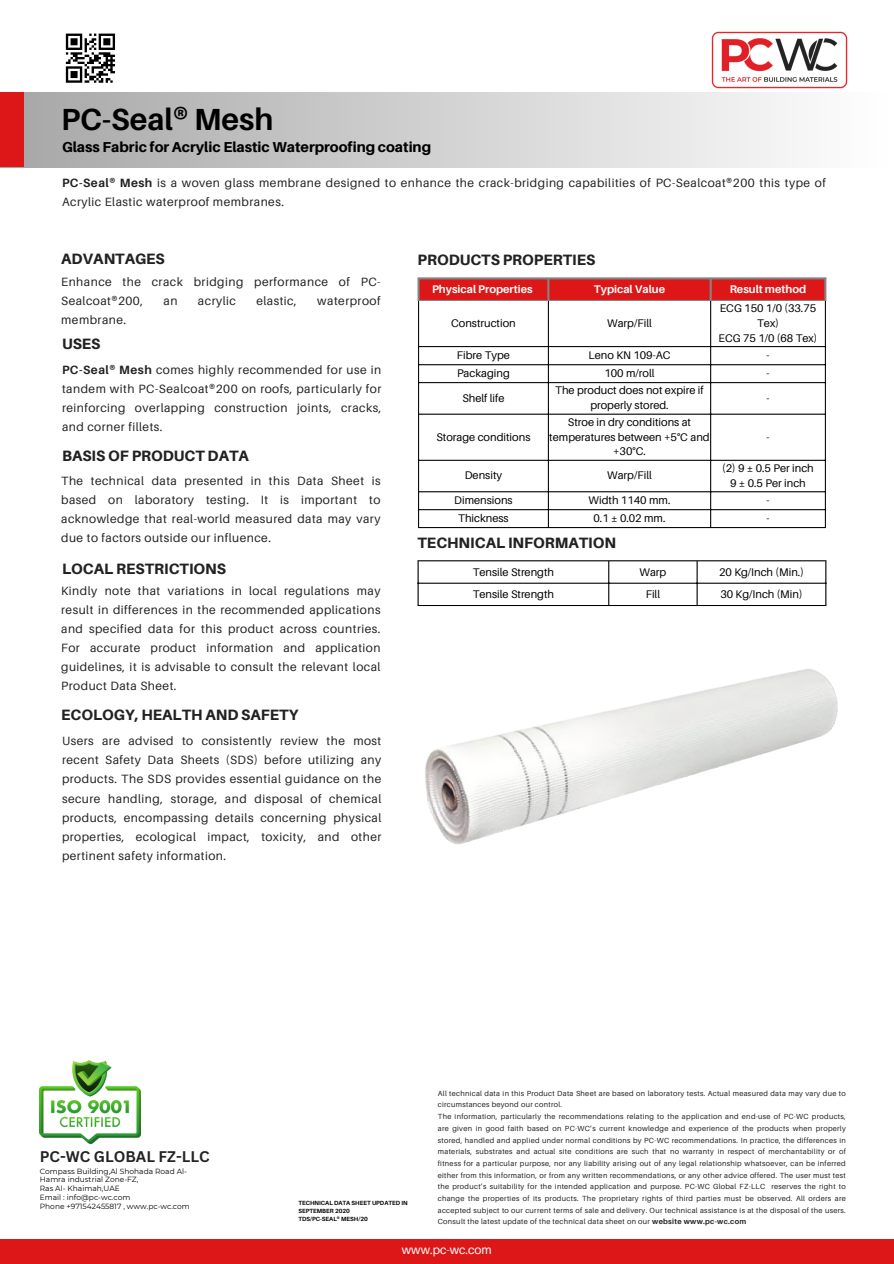
<style>
.page{position:relative;width:894px;height:1264px;background:#fff}
.page>*{position:absolute;margin:0;border:0;box-sizing:border-box;transform-origin:0 0}
.t1{font:700 30.6px "Aileron";color:#000}
.t2{font:800 15px "Aileron";color:#222}
.t3{font:700 15px "Canva Sans";color:#232323}
.t4{font:800 14.4px "Aileron";color:#000}
.t5{font:12px/19px "Aileron";letter-spacing:.04em;color:#222;text-align:justify}
.t6{font:12px "Aileron";color:#fff}
.t7{font:11.1px/14.7px "Aileron";color:#000;text-align:center}
.t8{font:700 11.1px "Aileron";color:#fff}
.t9{font:7.5px/8.7px "Montserrat";color:#000}
.t10{font:7.35px/11.7px "Aileron";letter-spacing:.04em;color:#222}
.t11{font:700 6px/7.9px "Aileron";color:#000}
.s1{font-weight:700}
</style>
<div class="page">
<div style="left:0;top:93px;width:887px;height:74px;background:linear-gradient(to right,#a6a6a6,#fefefe)"></div>
<div style="left:0;top:93px;width:24px;height:74px;background:#dd1717"></div>
<div style="left:0;top:1238px;width:893px;height:25px;background:#dd1717"></div>
<img style="left:711px;top:31px;width:136px;height:58px">
<svg style="left:66px;top:34px;width:49px;height:49px"></svg>
<div style="left:419px;top:279px;width:405px;height:21px;background:#dd1717"></div>
<hr style="left:418px;top:301px;width:1px;height:226px;background:#000">
<hr style="left:547px;top:301px;width:1px;height:226px;background:#000">
<hr style="left:710px;top:301px;width:1px;height:226px;background:#000">
<hr style="left:824px;top:301px;width:1px;height:226px;background:#000">
<hr style="left:418px;top:346px;width:407px;height:1px;background:#000">
<hr style="left:418px;top:364px;width:407px;height:1px;background:#000">
<hr style="left:418px;top:382px;width:407px;height:1px;background:#000">
<hr style="left:418px;top:413px;width:407px;height:1px;background:#000">
<hr style="left:418px;top:460px;width:407px;height:1px;background:#000">
<hr style="left:418px;top:491px;width:407px;height:1px;background:#000">
<hr style="left:418px;top:509px;width:407px;height:1px;background:#000">
<hr style="left:418px;top:527px;width:407px;height:1px;background:#000">
<hr style="left:419px;top:300px;width:405px;height:1px;background:#848484">
<hr style="left:417px;top:279px;width:2px;height:22px;background:#848484">
<hr style="left:547px;top:279px;width:2px;height:22px;background:#848484">
<hr style="left:709px;top:279px;width:2px;height:22px;background:#848484">
<hr style="left:824px;top:279px;width:2px;height:22px;background:#848484">
<hr style="left:417px;top:277px;width:409px;height:2px;background:#848484">
<hr style="left:417px;top:561px;width:1px;height:44px;background:#000">
<hr style="left:608px;top:561px;width:1px;height:44px;background:#000">
<hr style="left:696px;top:561px;width:1px;height:44px;background:#000">
<hr style="left:825px;top:561px;width:1px;height:44px;background:#000">
<hr style="left:417px;top:560px;width:409px;height:1px;background:#000">
<hr style="left:417px;top:582px;width:409px;height:1px;background:#000">
<hr style="left:417px;top:605px;width:409px;height:1px;background:#000">
<img style="left:40px;top:1060px;width:100px;height:83px">
<img style="left:425px;top:668px;width:413px;height:177px">
<p class="t1" style="left:61px;top:100px;width:214px">PC-Seal® Mesh</p>
<p class="t4" style="left:62px;top:138px;width:370px">Glass Fabric for Acrylic Elastic Waterproofing coating</p>
<p class="t5" style="left:62px;top:173px;width:765px"><span class="s1">PC-Seal® Mesh</span> is a woven glass membrane designed to enhance the crack-bridging capabilities of PC-Sealcoat®200 this type of<br>Acrylic Elastic waterproof membranes.</p>
<p class="t2" style="left:61px;top:250px;width:105px">ADVANTAGES</p>
<p class="t5" style="left:61px;top:271px;width:321px">Enhance the crack bridging performance of PC-<br>Sealcoat®200,</p>
<p class="t5" style="left:163px;top:290px;width:15px">an</p>
<p class="t5" style="left:198px;top:290px;width:39px">acrylic</p>
<p class="t5" style="left:256px;top:290px;width:42px">elastic,</p>
<p class="t5" style="left:317px;top:290px;width:65px">waterproof</p>
<p class="t5" style="left:61px;top:309px;width:66px">membrane.</p>
<h2 class="t2" style="left:62px;top:334px;width:40px">USES</h2>
<p class="t5" style="left:62px;top:360px;width:321px"><span class="s1">PC-Seal® Mesh</span> comes highly recommended for use in tandem with PC-Sealcoat®200 on roofs, particularly for reinforcing overlapping construction joints, cracks, and corner fillets.</p>
<p class="t2" style="left:62px;top:446px;width:188px">BASIS OF PRODUCT DATA</p>
<p class="t5" style="left:61px;top:470px;width:321px">The technical data presented in this Data Sheet is based on laboratory testing. It is important to acknowledge that real-world measured data may vary due to factors outside our influence.</p>
<p class="t2" style="left:62px;top:559px;width:165px">LOCAL RESTRICTIONS</p>
<p class="t5" style="left:61px;top:581px;width:321px">Kindly note that variations in local regulations may result in differences in the recommended applications and specified data for this product across countries.<br>For accurate product information and application guidelines, it is advisable to consult the relevant local Product Data Sheet.</p>
<p class="t2" style="left:61px;top:705px;width:238px">ECOLOGY, HEALTH AND SAFETY</p>
<p class="t5" style="left:62px;top:731px;width:321px">Users are advised to consistently review the most recent Safety Data Sheets (SDS) before utilizing any products. The SDS provides essential guidance on the secure handling, storage, and disposal of chemical products, encompassing details concerning physical properties, ecological impact, toxicity, and other pertinent safety information.</p>
<p class="t2" style="left:417px;top:251px;width:179px">PRODUCTS PROPERTIES</p>
<h1 class="t8" style="left:432px;top:282px;width:102px">Physical Properties</h1>
<h3 class="t8" style="left:593px;top:282px;width:73px">Typical Value</h3>
<h4 class="t8" style="left:729px;top:282px;width:78px">Result method</h4>
<h2 class="t7" style="left:451px;top:315px;width:66px">Construction</h2>
<h4 class="t7" style="left:607px;top:315px;width:46px">Warp/Fill</h4>
<h2 class="t7" style="left:719px;top:300px;width:98px">ECG 150 1/0 (33.75<br>Tex)</h2>
<h4 class="t7" style="left:718px;top:330px;width:100px">ECG 75 1/0 (68 Tex)</h4>
<h2 class="t7" style="left:457px;top:347px;width:55px">Fibre Type</h2>
<h4 class="t7" style="left:588px;top:347px;width:84px">Leno KN 109-AC</h4>
<h2 class="t7" style="left:766px;top:347px;width:5px">-</h2>
<h4 class="t7" style="left:457px;top:366px;width:54px">Packaging</h4>
<h2 class="t7" style="left:604px;top:366px;width:52px">100 m/roll</h2>
<h4 class="t7" style="left:766px;top:366px;width:5px">-</h4>
<h2 class="t7" style="left:462px;top:390px;width:44px">Shelf life</h2>
<p class="t7" style="left:555px;top:383px;width:150px">The product does not expire if properly stored.</p>
<p class="t7" style="left:766px;top:390px;width:5px">-</p>
<p class="t7" style="left:436px;top:429px;width:95px">Storage conditions</p>
<p class="t7" style="left:549px;top:414px;width:162px">Stroe in dry conditions at temperatures between +5°C and +30°C.</p>
<p class="t7" style="left:464px;top:468px;width:39px">Density</p>
<p class="t7" style="left:607px;top:468px;width:46px">Warp/Fill</p>
<p class="t7" style="left:766px;top:429px;width:5px">-</p>
<p class="t7" style="left:722px;top:460px;width:93px">(2) 9 ± 0.5 Per inch</p>
<p class="t7" style="left:730px;top:475px;width:77px">9 ± 0.5 Per inch</p>
<p class="t7" style="left:454px;top:493px;width:60px">Dimensions</p>
<p class="t7" style="left:588px;top:493px;width:83px">Width 1140 mm.</p>
<p class="t7" style="left:766px;top:493px;width:5px">-</p>
<p class="t7" style="left:458px;top:511px;width:52px">Thickness</p>
<p class="t7" style="left:593px;top:511px;width:73px">0.1 ± 0.02 mm.</p>
<p class="t7" style="left:766px;top:511px;width:5px">-</p>
<p class="t2" style="left:417px;top:533px;width:200px">TECHNICAL INFORMATION</p>
<p class="t7" style="left:472px;top:564px;width:83px">Tensile Strength</p>
<p class="t7" style="left:639px;top:564px;width:28px">Warp</p>
<p class="t7" style="left:719px;top:564px;width:86px">20 Kg/Inch (Min.)</p>
<p class="t7" style="left:472px;top:587px;width:83px">Tensile Strength</p>
<p class="t7" style="left:645px;top:587px;width:16px">Fill</p>
<p class="t7" style="left:720px;top:587px;width:84px">30 Kg/Inch (Min)</p>
<h5 class="t3" style="left:40px;top:1145px;width:171px">PC-WC GLOBAL FZ-LLC</h5>
<p class="t9" style="left:40px;top:1166px;width:151px">Compass Building,Al Shohada Road Al-<br>Hamra industrial Zone-FZ,<br>Ras Al- Khaimah,UAE<br>Email : info@pc-wc.com<br>Phone +971542455817 , www.pc-wc.com</p>
<h5 class="t11" style="left:298px;top:1198px;width:111px">TECHNICAL DATA SHEET UPDATED IN<br>SEPTEMBER 2020</h5>
<p class="t11" style="left:298px;top:1214px;width:71px">TDS/PC-SEAL® MESH/20</p>
<h2 class="t10" style="left:437px;top:1087px;width:409px">All technical data in this Product Data Sheet are based on laboratory tests. Actual measured data may vary due to circumstances beyond our control.<br>The information, particularly the recommendations relating to the application and end-use of PC-WC products, are given in good faith based on PC-WC’s current knowledge and experience of the products when properly stored, handled and applied under normal conditions by PC-WC recommendations. In practice, the differences in materials, substrates and actual site conditions are such that no warranty in respect of merchantability or of fitness for a particular purpose, nor any liability arising out of any legal relationship whatsoever, can be inferred either from this information, or from any written recommendations, or any other advice offered. The user must test the product’s suitability for the intended application and purpose. PC-WC Global FZ-LLC reserves the right to change the properties of its products. The proprietary rights of third parties must be observed. All orders are accepted subject to our current terms of sale and delivery. Our technical assistance is at the disposal of the users.<br>Consult the latest update of the technical data sheet on our <span class="s1">website www.pc-wc.com</span></h2>
<p class="t6" style="left:402px;top:1242px;width:91px">www.pc-wc.com</p>
</div>
